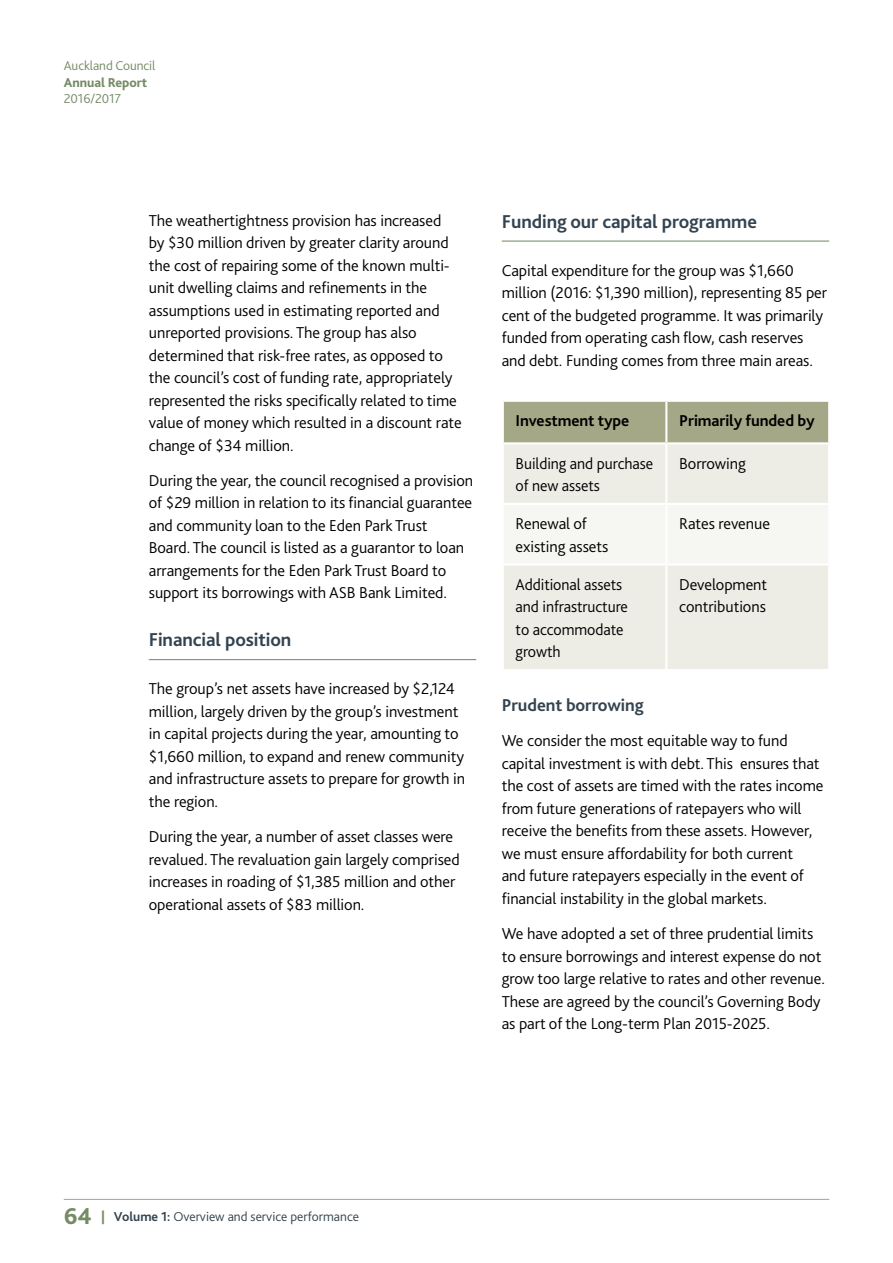
<style>
.page{position:relative;width:893px;height:1263px;background:#fff}
.page>*{position:absolute;margin:0;border:0;box-sizing:border-box;transform-origin:0 0}
.H3_-_Subtitles{font:700 19.5px "Bliss";letter-spacing:-.005em;color:#33434f}
.H4_-_Subtitles{font:700 18px "Bliss";letter-spacing:-.005em;color:#33434f}
.Body_Text{font:300 16.5px/22.5px "Bliss";letter-spacing:-.005em;color:#000}
.Bold_Bold{font:700 16.5px "Bliss";letter-spacing:-.005em;color:#000}
.t1{font:300 13.5px "Bliss";color:#33434f}
.t2{font:300 13.5px "Bliss";letter-spacing:-.005em;color:#758b65}
.t3{font:800 13.5px "Bliss";letter-spacing:-.005em;color:#758b65}
.s1{font-weight:800;font-size:24px;color:#758b65}
.s2{font-weight:800;color:#758b65}
.s3{font-weight:700}
</style>
<div class="page">
<hr style="left:64px;top:1199px;width:765px;height:1px;background:#a4a886">
<hr style="left:149px;top:659px;width:327px;height:1px;background:#758b65">
<hr style="left:502px;top:241px;width:327px;height:1px;background:#758b65">
<div style="left:504px;top:402px;width:324px;height:40px;background:#a4a886"></div>
<div style="left:504px;top:444px;width:324px;height:225px;background:#edede6"></div>
<div style="left:504px;top:505px;width:324px;height:58px;background:#f6f6f3"></div>
<hr style="left:665px;top:402px;width:2px;height:40px;background:#fff">
<hr style="left:665px;top:444px;width:2px;height:59px;background:#fff">
<hr style="left:502px;top:503px;width:164px;height:2px;background:#fff">
<hr style="left:666px;top:503px;width:164px;height:2px;background:#fff">
<hr style="left:665px;top:505px;width:2px;height:58px;background:#fff">
<hr style="left:502px;top:563px;width:164px;height:3px;background:#fff">
<hr style="left:666px;top:563px;width:164px;height:3px;background:#fff">
<hr style="left:665px;top:566px;width:2px;height:103px;background:#fff">
<p class="t2" style="left:64px;top:58px;width:93px">Auckland Council</p>
<p class="t3" style="left:64px;top:74px;width:85px">Annual Report</p>
<p class="t2" style="left:64px;top:90px;width:59px">2016/2017</p>
<p class="Body_Text" style="left:149px;top:209px;width:315px">The weathertightness provision has increased<br>by $30 million driven by greater clarity around the cost of repairing some of the known multi&shy;unit dwelling claims and refinements in the assumptions used in estimating reported and unreported provisions. The group has also determined that risk-free rates, as opposed to the council’s cost of funding rate, appropriately represented the risks specifically related to time value of money which resulted in a discount rate change of $34 million.</p>
<p class="Body_Text" style="left:149px;top:469px;width:326px">During the year, the council recognised a provision of $29 million in relation to its financial guarantee and community loan to the Eden Park Trust Board. The council is listed as a guarantor to loan arrangements for the Eden Park Trust Board to support its borrowings with ASB Bank Limited.</p>
<h3 class="H3_-_Subtitles" style="left:149px;top:628px;width:144px">Financial position</h3>
<p class="Body_Text" style="left:149px;top:678px;width:318px">The group’s net assets have increased by $2,124 million, largely driven by the group’s investment in capital projects during the year, amounting to $1,660 million, to expand and renew community and infrastructure assets to prepare for growth in the region.</p>
<p class="Body_Text" style="left:149px;top:825px;width:313px">During the year, a number of asset classes were revalued. The revaluation gain largely comprised increases in roading of $1,385 million and other operational assets of $83 million.</p>
<h3 class="H3_-_Subtitles" style="left:502px;top:209px;width:257px">Funding our capital programme</h3>
<p class="Body_Text" style="left:502px;top:259px;width:327px">Capital expenditure for the group was $1,660 million (2016: $1,390 million), representing 85 per cent of the budgeted programme. It was primarily funded from operating cash flow, cash reserves and debt. Funding comes from three main areas.</p>
<p class="Bold_Bold" style="left:516px;top:410px;width:115px">Investment type</p>
<p class="Bold_Bold" style="left:679px;top:410px;width:137px">Primarily funded by</p>
<p class="Body_Text" style="left:516px;top:452px;width:139px">Building and purchase of new assets</p>
<p class="Body_Text" style="left:679px;top:452px;width:68px">Borrowing</p>
<p class="Body_Text" style="left:516px;top:512px;width:94px">Renewal of existing assets</p>
<p class="Body_Text" style="left:679px;top:512px;width:92px">Rates revenue</p>
<p class="Body_Text" style="left:516px;top:573px;width:114px">Additional assets and infrastructure to accommodate growth</p>
<p class="Body_Text" style="left:679px;top:573px;width:90px">Development contributions</p>
<h4 class="H4_-_Subtitles" style="left:502px;top:694px;width:144px">Prudent borrowing</h4>
<p class="Body_Text" style="left:502px;top:729px;width:323px">We consider the most equitable way to fund capital investment is with debt. This ensures that the cost of assets are timed with the rates income from future generations of ratepayers who will receive the benefits from these assets. However, we must ensure affordability for both current<br>and future ratepayers especially in the event of financial instability in the global markets.</p>
<p class="Body_Text" style="left:502px;top:922px;width:325px">We have adopted a set of three prudential limits to ensure borrowings and interest expense do not grow too large relative to rates and other revenue.<br>These are agreed by the council’s Governing Body as part of the Long-term Plan 2015-2025.</p>
<p class="t1" style="left:64px;top:1208px;width:297px"><span class="s1">64</span> <span class="s2">|</span> <span class="s3">Volume 1:</span> Overview and service performance</p>
</div>
